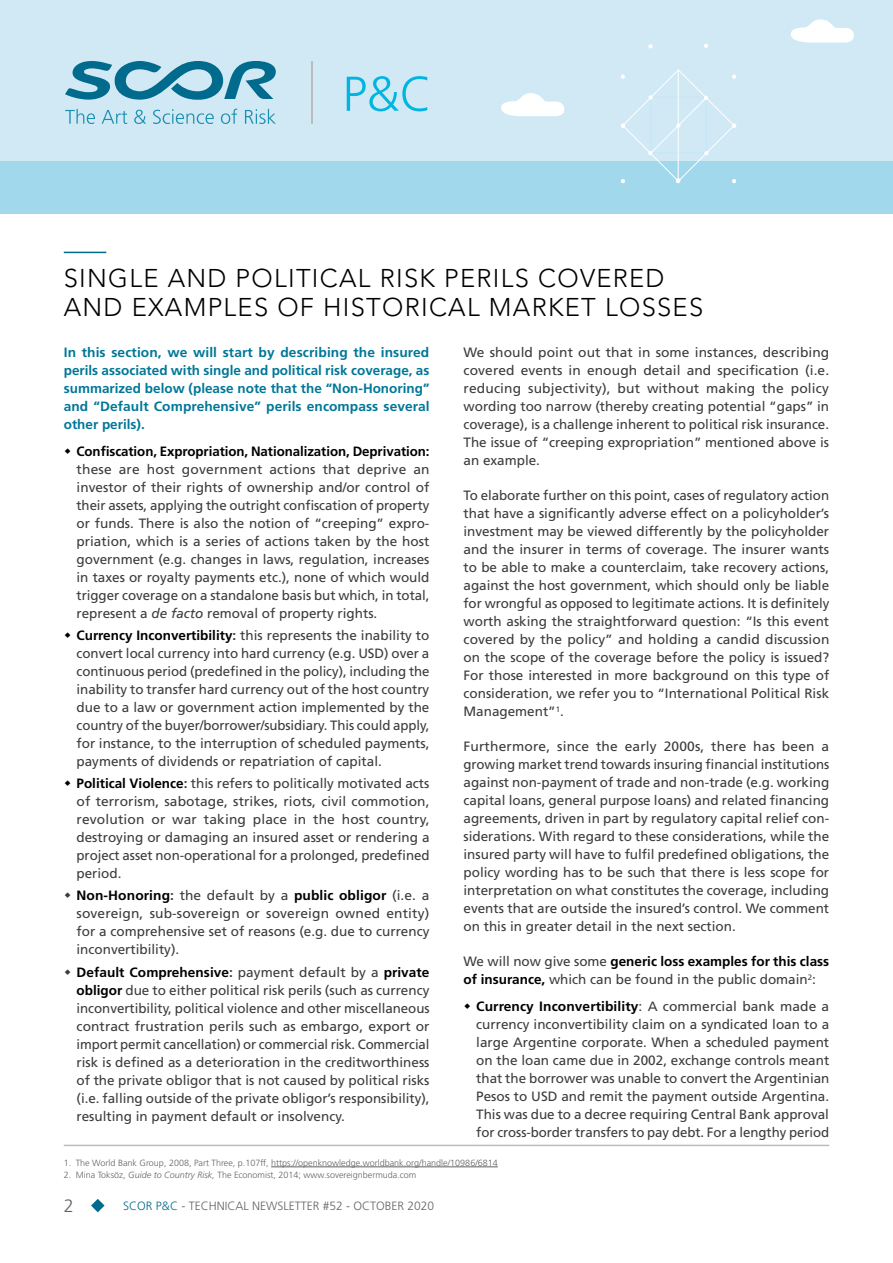
<style>
.page{position:relative;width:893px;height:1263px;background:#fff}
.page>*{position:absolute;margin:0;border:0;box-sizing:border-box;transform-origin:0 0}
.t1{font:300 25.5px/28.5px "Avenir LT Std";letter-spacing:.05em;color:#000}
.t2{font:300 18px "Frutiger LT Std";color:#646363}
.t3{font:13.5px/18px "Frutiger LT Std";color:#3c3c3b;text-align:justify}
.t4{font:700 13.5px/18px "Frutiger LT Std";letter-spacing:.005em;color:#007797;text-align:justify}
.t5{font:700 13.5px "Frutiger LT Std";letter-spacing:-.005em;color:#000}
.t6{font:300 12px "Frutiger LT Std";color:#646363}
.t7{font:300 9px "Frutiger LT Std";color:#646363}
.s1{font-style:italic}
.s2{font-weight:700;color:#000}
.s3{font-weight:700}
.s4{color:#006b8d}
</style>
<div class="page">
<svg style="left:91px;top:1199px;width:14px;height:13px"></svg>
<div style="left:0;top:0;width:893px;height:213px;background:#d1e9f5"></div>
<div style="left:0;top:161px;width:893px;height:52px;background:#a2d8eb"></div>
<svg style="left:704px;top:44px;width:4px;height:4px"></svg>
<svg style="left:648px;top:44px;width:5px;height:4px"></svg>
<svg style="left:621px;top:69px;width:115px;height:114px"></svg>
<svg style="left:501px;top:93px;width:64px;height:23px"></svg>
<svg style="left:791px;top:19px;width:63px;height:24px"></svg>
<svg style="left:347px;top:76px;width:80px;height:35px"></svg>
<svg style="left:65px;top:61px;width:211px;height:39px"></svg>
<svg style="left:65px;top:109px;width:211px;height:15px"></svg>
<hr style="left:311px;top:61px;width:2px;height:63px;background:#bcbcbc">
<hr style="left:892px;top:0;width:1px;height:213px;background:#c6e7f7">
<hr style="left:64px;top:252px;width:42px;height:1px;background:#006b8d">
<hr style="left:64px;top:1145px;width:765px;height:1px;background:#bcbcbc">
<hr style="left:271px;top:1166px;width:227px;height:1px;background:#646363">
<h1 class="t1" style="left:64px;top:264px;width:641px">SINGLE AND POLITICAL RISK PERILS COVERED<br>AND EXAMPLES OF HISTORICAL MARKET LOSSES</h1>
<p class="t4" style="left:64px;top:343px;width:367px">In this section, we will start by describing the insured perils associated with single and political risk coverage, as summarized below (please note that the “Non-Honoring” and “Default Comprehensive” perils encompass several other perils).</p>
<p class="t5" style="left:77px;top:443px;width:355px">Confiscation, Expropriation, Nationalization, Deprivation:</p>
<p class="t3" style="left:77px;top:460px;width:355px">these are host government actions that deprive an investor of their rights of ownership and/or control of their assets, applying the outright confiscation of property or funds. There is also the notion of “creeping” expro&shy;priation, which is a series of actions taken by the host government (e.g. changes in laws, regulation, increases in taxes or royalty payments etc.), none of which would trigger coverage on a standalone basis but which, in total, represent a <span class="s1">de facto</span> removal of property rights.</p>
<p class="t3" style="left:77px;top:626px;width:355px"><span class="s2">Currency Inconvertibility</span><span class="s3">:</span> this represents the inability to convert local currency into hard currency (e.g. USD) over a continuous period (predefined in the policy), including the inability to transfer hard currency out of the host country due to a law or government action implemented by the country of the buyer/borrower/subsidiary. This could apply, for instance, to the interruption of scheduled payments, payments of dividends or repatriation of capital.</p>
<p class="t3" style="left:77px;top:774px;width:355px"><span class="s2">Political Violence</span><span class="s3">:</span> this refers to politically motivated acts of terrorism, sabotage, strikes, riots, civil commotion, revolution or war taking place in the host country, destroying or damaging an insured asset or rendering a project asset non-operational for a prolonged, predefined period.</p>
<p class="t3" style="left:77px;top:887px;width:354px"><span class="s2">Non-Honoring</span><span class="s3">:</span> the default by a <span class="s2">public obligor</span> (i.e. a sovereign, sub-sovereign or sovereign owned entity) for a comprehensive set of reasons (e.g. due to currency inconvertibility).</p>
<p class="t3" style="left:77px;top:963px;width:355px"><span class="s2">Default Comprehensive</span><span class="s3">:</span> payment default by a <span class="s2">private obligor</span> due to either political risk perils (such as currency inconvertibility, political violence and other miscellaneous contract frustration perils such as embargo, export or import permit cancellation) or commercial risk. Commercial risk is defined as a deterioration in the creditworthiness of the private obligor that is not caused by political risks (i.e. falling outside of the private obligor’s responsibility), resulting in payment default or insolvency.</p>
<p class="t3" style="left:463px;top:343px;width:367px">We should point out that in some instances, describing covered events in enough detail and specification (i.e. reducing subjectivity), but without making the policy wording too narrow (thereby creating potential “gaps” in coverage), is a challenge inherent to political risk insurance.<br>The issue of “creeping expropriation” mentioned above is an example.</p>
<p class="t3" style="left:463px;top:486px;width:367px">To elaborate further on this point, cases of regulatory action that have a significantly adverse effect on a policyholder’s investment may be viewed differently by the policyholder and the insurer in terms of coverage. The insurer wants to be able to make a counterclaim, take recovery actions, against the host government, which should only be liable for wrongful as opposed to legitimate actions. It is definitely worth asking the straightforward question: “Is this event covered by the policy” and holding a candid discussion on the scope of the coverage before the policy is issued?<br>For those interested in more background on this type of consideration, we refer you to “International Political Risk Management”<sup>1</sup>.</p>
<p class="t3" style="left:463px;top:737px;width:367px">Furthermore, since the early 2000s, there has been a growing market trend towards insuring financial institutions against non-payment of trade and non-trade (e.g. working capital loans, general purpose loans) and related financing agreements, driven in part by regulatory capital relief con&shy;siderations. With regard to these considerations, while the insured party will have to fulfil predefined obligations, the policy wording has to be such that there is less scope for interpretation on what constitutes the coverage, including events that are outside the insured’s control. We comment on this in greater detail in the next section.</p>
<p class="t3" style="left:463px;top:952px;width:367px">We will now give some <span class="s2">generic loss examples for this class of insurance,</span> which can be found in the public domain<sup>2</sup>:</p>
<p class="t3" style="left:476px;top:997px;width:355px"><span class="s2">Currency Inconvertibility</span>: A commercial bank made a currency inconvertibility claim on a syndicated loan to a large Argentine corporate. When a scheduled payment on the loan came due in 2002, exchange controls meant that the borrower was unable to convert the Argentinian Pesos to USD and remit the payment outside Argentina.<br>This was due to a decree requiring Central Bank approval for cross-border transfers to pay debt. For a lengthy period</p>
<p class="t7" style="left:64px;top:1158px;width:436px">1. The World Bank Group, 2008, Part Three, p.107ff, https://openknowledge.worldbank.org/handle/10986/6814</p>
<p class="t7" style="left:64px;top:1170px;width:354px">2. Mina Toksöz, <span class="s1">Guide to Country Risk,</span> The Economist, 2014; www.sovereignbermuda.com</p>
<h2 class="t2" style="left:64px;top:1196px;width:12px">2</h2>
<p class="t6" style="left:123px;top:1199px;width:312px"><span class="s4">SCOR P&amp;C</span> - TECHNICAL NEWSLETTER #52 - OCTOBER 2020</p>
</div>
